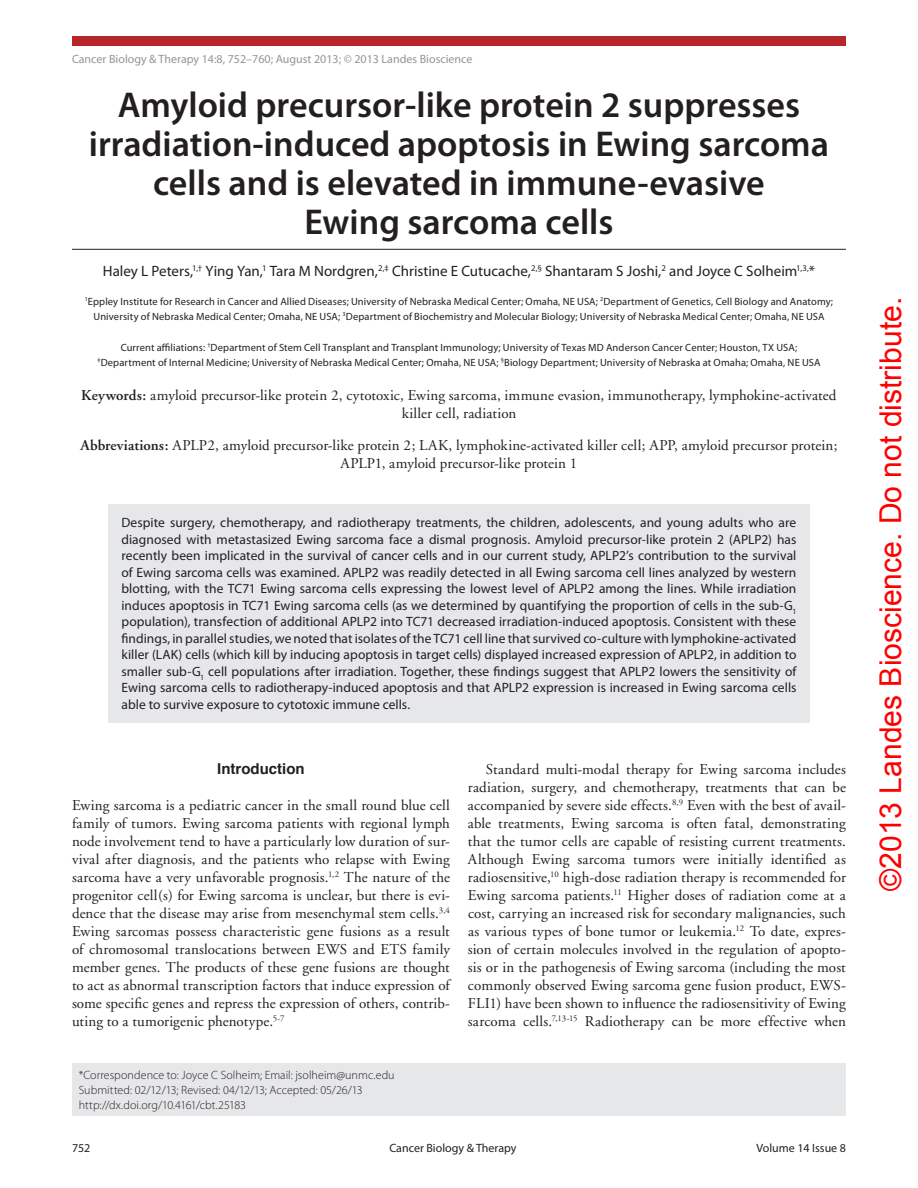
<style>
.page{position:relative;width:918px;height:1188px;background:#fff}
.page>*{position:absolute;margin:0;border:0;box-sizing:border-box;transform-origin:0 0}
.t1{font:600 36px/39px "Myriad Pro";color:#231f20;text-align:center}
.t2{font:30.15px "Arial";color:#f00}
.t3{font:15px/18px "Adobe Garamond";letter-spacing:.005em;color:#231f20;text-align:justify}
.t4{font:15px "Myriad Pro";color:#231f20}
.t5{font:700 15px "Helvetica";color:#231f20}
.t6{font:13.5px/16.5px "Myriad Pro";color:#231f20;text-align:justify}
.t7{font:300 12px/15px "Myriad Pro";color:#231f20}
.t8{font:12px "Myriad Pro";color:#939598}
.t9{font:12px "Myriad Pro";color:#231f20}
.t10{font:10.5px/15px "Myriad Pro";letter-spacing:.01em;color:#231f20;text-align:center}
.s1{font-weight:600}
</style>
<div class="page">
<div style="left:72px;top:36px;width:774px;height:10px;background:#b7262b"></div>
<div style="left:72px;top:1063px;width:774px;height:53px;background:#e6e7e9"></div>
<div style="left:108px;top:504px;width:702px;height:218px;background:#e6e7e9"></div>
<hr style="left:72px;top:249px;width:774px;height:1px;background:#231f20">
<p class="t8" style="left:72px;top:52px;width:402px">Cancer Biology &amp; Therapy 14:8, 752–760; August 2013; © 2013 Landes Bioscience</p>
<h1 class="t1" style="left:89px;top:85px;width:742px">Amyloid precursor-like protein 2 suppresses irradiation-induced apoptosis in Ewing sarcoma cells and is elevated in immune-evasive<br>Ewing sarcoma cells</h1>
<p class="t4" style="left:103px;top:262px;width:714px">Haley L Peters,<sup>1,†</sup> Ying Yan,<sup>1</sup> Tara M Nordgren,<sup>2,‡</sup> Christine E Cutucache,<sup>2,§</sup> Shantaram S Joshi,<sup>2</sup> and Joyce C Solheim<sup>1,3,</sup>*</p>
<p class="t10" style="left:85px;top:294px;width:750px"><sup>1</sup>Eppley Institute for Research in Cancer and Allied Diseases; University of Nebraska Medical Center; Omaha, NE USA; <sup>2</sup>Department of Genetics, Cell Biology and Anatomy;<br>University of Nebraska Medical Center; Omaha, NE USA; <sup>3</sup>Department of Biochemistry and Molecular Biology; University of Nebraska Medical Center; Omaha, NE USA</p>
<p class="t10" style="left:97px;top:340px;width:725px">Current affiliations: <sup>†</sup>Department of Stem Cell Transplant and Transplant Immunology; University of Texas MD Anderson Cancer Center; Houston, TX USA; <sup>‡</sup>Department of Internal Medicine; University of Nebraska Medical Center; Omaha, NE USA; <sup>§</sup>Biology Department; University of Nebraska at Omaha; Omaha, NE USA</p>
<p class="t3" style="left:81px;top:387px;width:757px;text-align:center"><span class="s1">Keywords:</span> amyloid precursor-like protein 2, cytotoxic, Ewing sarcoma, immune evasion, immunotherapy, lymphokine-activated killer cell, radiation</p>
<p class="t3" style="left:80px;top:436px;width:759px;text-align:center"><span class="s1">Abbreviations:</span> APLP2, amyloid precursor-like protein 2; LAK, lymphokine-activated killer cell; APP, amyloid precursor protein;<br>APLP1, amyloid precursor-like protein 1</p>
<p class="t6" style="left:121px;top:514px;width:677px">Despite surgery, chemotherapy, and radiotherapy treatments, the children, adolescents, and young adults who are diagnosed with metastasized Ewing sarcoma face a dismal prognosis. Amyloid precursor-like protein 2 (APLP2) has recently been implicated in the survival of cancer cells and in our current study, APLP2’s contribution to the survival of Ewing sarcoma cells was examined. APLP2 was readily detected in all Ewing sarcoma cell lines analyzed by western blotting, with the TC71 Ewing sarcoma cells expressing the lowest level of APLP2 among the lines. While irradiation induces apoptosis in TC71 Ewing sarcoma cells (as we determined by quantifying the proportion of cells in the sub-G<sub>1 </sub>population), transfection of additional APLP2 into TC71 decreased irradiation-induced apoptosis. Consistent with these findings, in parallel studies, we noted that isolates of the TC71 cell line that survived co-culture with lymphokine-activated killer (LAK) cells (which kill by inducing apoptosis in target cells) displayed increased expression of APLP2, in addition to smaller sub-G<sub>1</sub> cell populations after irradiation. Together, these findings suggest that APLP2 lowers the sensitivity of Ewing sarcoma cells to radiotherapy-induced apoptosis and that APLP2 expression is increased in Ewing sarcoma cells able to survive exposure to cytotoxic immune cells.</p>
<p class="t5" style="left:217px;top:757px;width:89px">Introduction</p>
<p class="t3" style="left:72px;top:797px;width:379px">Ewing sarcoma is a pediatric cancer in the small round blue cell family of tumors. Ewing sarcoma patients with regional lymph node involvement tend to have a particularly low duration of sur&shy;vival after diagnosis, and the patients who relapse with Ewing sarcoma have a very unfavorable prognosis.<sup>1,2</sup> The nature of the progenitor cell(s) for Ewing sarcoma is unclear, but there is evi&shy;dence that the disease may arise from mesenchymal stem cells.<sup>3,4<br></sup>Ewing sarcomas possess characteristic gene fusions as a result of chromosomal translocations between EWS and ETS family member genes. The products of these gene fusions are thought to act as abnormal transcription factors that induce expression of some specific genes and repress the expression of others, contrib&shy;uting to a tumorigenic phenotype.<sup>5-7</sup></p>
<p class="t3" style="left:468px;top:761px;width:380px;text-indent:18px">Standard multi-modal therapy for Ewing sarcoma includes radiation, surgery, and chemotherapy, treatments that can be accompanied by severe side effects.<sup>8,9</sup> Even with the best of avail&shy;able treatments, Ewing sarcoma is often fatal, demonstrating that the tumor cells are capable of resisting current treatments.<br>Although Ewing sarcoma tumors were initially identified as radiosensitive,<sup>10</sup> high-dose radiation therapy is recommended for Ewing sarcoma patients.<sup>11</sup> Higher doses of radiation come at a cost, carrying an increased risk for secondary malignancies, such as various types of bone tumor or leukemia.<sup>12</sup> To date, expres&shy;sion of certain molecules involved in the regulation of apopto&shy;sis or in the pathogenesis of Ewing sarcoma (including the most commonly observed Ewing sarcoma gene fusion product, EWS-FLI1) have been shown to influence the radiosensitivity of Ewing sarcoma cells.<sup>7,13-15</sup> Radiotherapy can be more effective when</p>
<p class="t7" style="left:79px;top:1068px;width:317px">*Correspondence to: Joyce C Solheim; Email: jsolheim@unmc.edu<br>Submitted: 02/12/13; Revised: 04/12/13; Accepted: 05/26/13 http://dx.doi.org/10.4161/cbt.25183</p>
<p class="t9" style="left:72px;top:1141px;width:20px">752</p>
<p class="t9" style="left:389px;top:1141px;width:129px">Cancer Biology &amp; Therapy</p>
<p class="t9" style="left:757px;top:1141px;width:91px">Volume 14 Issue 8</p>
<h2 class="t2" style="left:871px;top:891px;width:595px;rotate:-90deg">©2013 Landes Bioscience. Do not distribute.</h2>
</div>
